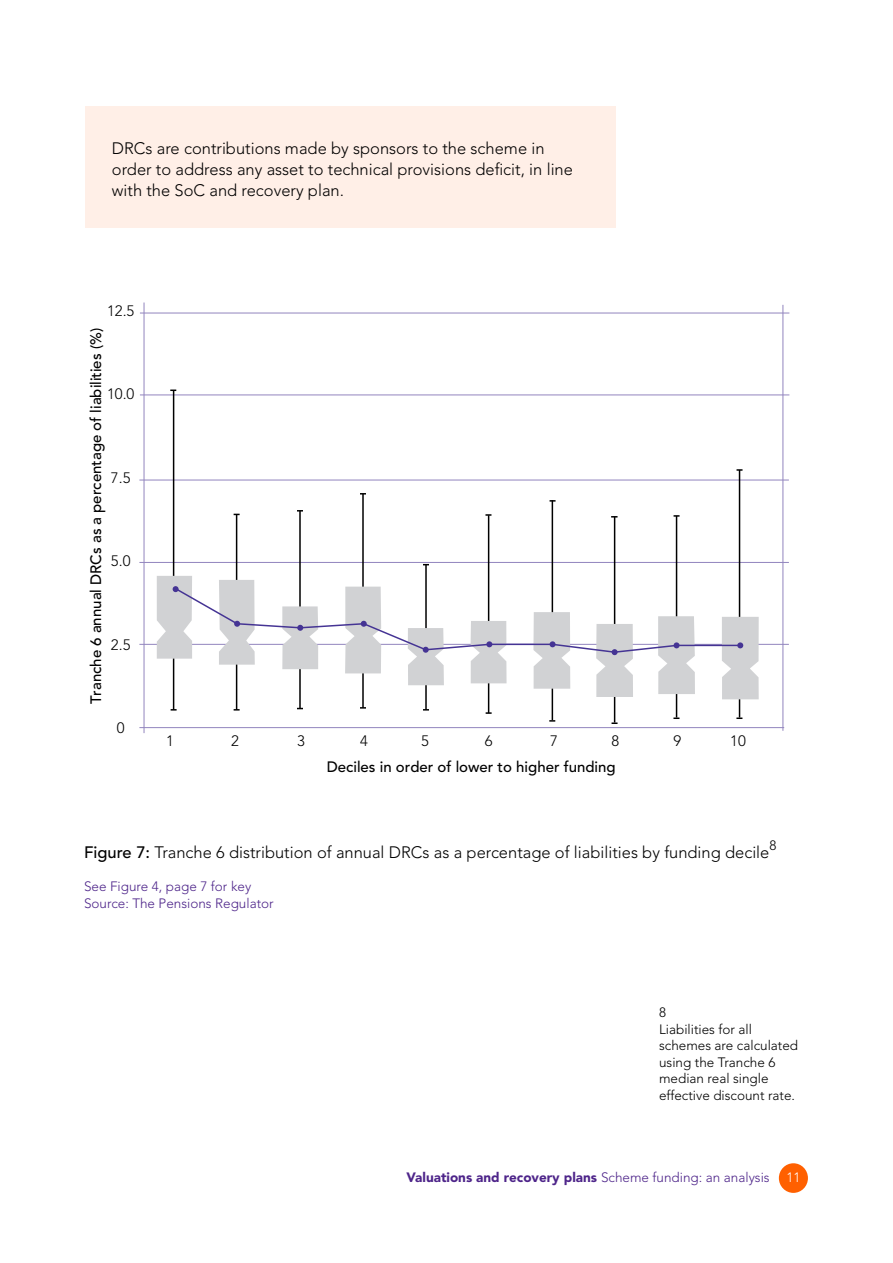
<style>
.page{position:relative;width:893px;height:1263px;background:#fff}
.page>*{position:absolute;margin:0;border:0;box-sizing:border-box;transform-origin:0 0}
.t1{font:300 16.5px/21px "Avenir LT Std";color:#000}
.t2{font:500 15px "Avenir LT Std";color:#000}
.t3{font:300 15px "Avenir LT Std";color:#000}
.t4{font:300 13.5px/16.5px "Avenir LT Std";color:#000}
.t5{font:900 13.5px "Avenir LT Std";color:#4e258a}
.t6{font:300 13.5px/16.5px "Avenir LT Std";color:#4e258a}
.s1{font-weight:500}
.s2{font-weight:300}
.s3{font-weight:300;color:#fff}
</style>
<div class="page">
<div style="left:779px;top:1163px;width:29px;height:30px;background:#ff6000;border-radius:50%"></div>
<div style="left:85px;top:106px;width:530px;height:121px;background:#ffefe7"></div>
<hr style="left:144px;top:302px;width:1px;height:431px;background:#9285be">
<hr style="left:782px;top:305px;width:1px;height:426px;background:#9285be">
<hr style="left:139px;top:562px;width:650px;height:1px;background:#9285be">
<hr style="left:139px;top:480px;width:650px;height:1px;background:#9285be">
<hr style="left:139px;top:644px;width:650px;height:1px;background:#9285be">
<hr style="left:140px;top:313px;width:649px;height:1px;background:#9285be">
<hr style="left:140px;top:395px;width:649px;height:1px;background:#9285be">
<hr style="left:139px;top:727px;width:645px;height:1px;background:#9285be">
<hr style="left:173px;top:390px;width:1px;height:320px;background:#000">
<hr style="left:236px;top:514px;width:1px;height:196px;background:#000">
<hr style="left:299px;top:511px;width:2px;height:197px;background:#000">
<hr style="left:362px;top:494px;width:2px;height:214px;background:#000">
<hr style="left:425px;top:564px;width:2px;height:146px;background:#000">
<hr style="left:488px;top:515px;width:1px;height:198px;background:#000">
<svg style="left:485px;top:514px;width:6px;height:2px"></svg>
<hr style="left:552px;top:500px;width:1px;height:220px;background:#000">
<svg style="left:549px;top:720px;width:6px;height:2px"></svg>
<hr style="left:614px;top:517px;width:1px;height:205px;background:#000">
<svg style="left:611px;top:722px;width:6px;height:2px"></svg>
<hr style="left:676px;top:516px;width:1px;height:201px;background:#000">
<svg style="left:673px;top:717px;width:6px;height:2px"></svg>
<hr style="left:739px;top:470px;width:1px;height:247px;background:#000">
<svg style="left:736px;top:717px;width:6px;height:2px"></svg>
<svg style="left:157px;top:576px;width:602px;height:123px"></svg>
<p class="t1" style="left:112px;top:138px;width:463px">DRCs are contributions made by sponsors to the scheme in order to address any asset to technical provisions deficit, in line with the SoC and recovery plan.</p>
<p class="t3" style="left:107px;top:302px;width:29px">12.5</p>
<p class="t2" style="left:87px;top:704px;width:377px;rotate:-90deg">Tranche 6 annual DRCs as a percentage of liabilities (%)</p>
<p class="t3" style="left:107px;top:385px;width:29px">10.0</p>
<p class="t3" style="left:111px;top:469px;width:21px">7.5</p>
<p class="t3" style="left:111px;top:552px;width:21px">5.0</p>
<p class="t3" style="left:111px;top:636px;width:21px">2.5</p>
<p class="t3" style="left:117px;top:719px;width:9px">0</p>
<p class="t3" style="left:166px;top:732px;width:9px">1</p>
<p class="t3" style="left:231px;top:732px;width:9px">2</p>
<p class="t3" style="left:297px;top:732px;width:9px">3</p>
<p class="t3" style="left:360px;top:732px;width:9px">4</p>
<p class="t3" style="left:421px;top:732px;width:9px">5</p>
<p class="t3" style="left:485px;top:732px;width:9px">6</p>
<p class="t3" style="left:550px;top:732px;width:9px">7</p>
<p class="t3" style="left:611px;top:732px;width:9px">8</p>
<p class="t3" style="left:673px;top:732px;width:9px">9</p>
<p class="t3" style="left:730px;top:732px;width:17px">10</p>
<p class="t2" style="left:327px;top:758px;width:290px">Deciles in order of lower to higher funding</p>
<p class="t3" style="left:109px;top:837px;width:53px">this line</p>
<p class="t1" style="left:84px;top:841px;width:687px"><span class="s1">Figure 7:</span> Tranche 6 distribution of annual DRCs as a percentage of liabilities by funding decile</p>
<p class="t4" style="left:769px;top:837px;width:9px">8</p>
<p class="t6" style="left:84px;top:878px;width:191px">See Figure 4, page 7 for key<br>Source: The Pensions Regulator</p>
<p class="t3" style="left:258px;top:852px;width:101px">75th percentile</p>
<p class="t4" style="left:659px;top:1004px;width:141px">8<br>Liabilities for all schemes are calculated using the Tranche 6 median real single effective discount rate.</p>
<p class="t5" style="left:407px;top:1169px;width:395px">Valuations and recovery plans <span class="s2">Scheme funding: an analysis</span> <span class="s3">11</span></p>
</div>
